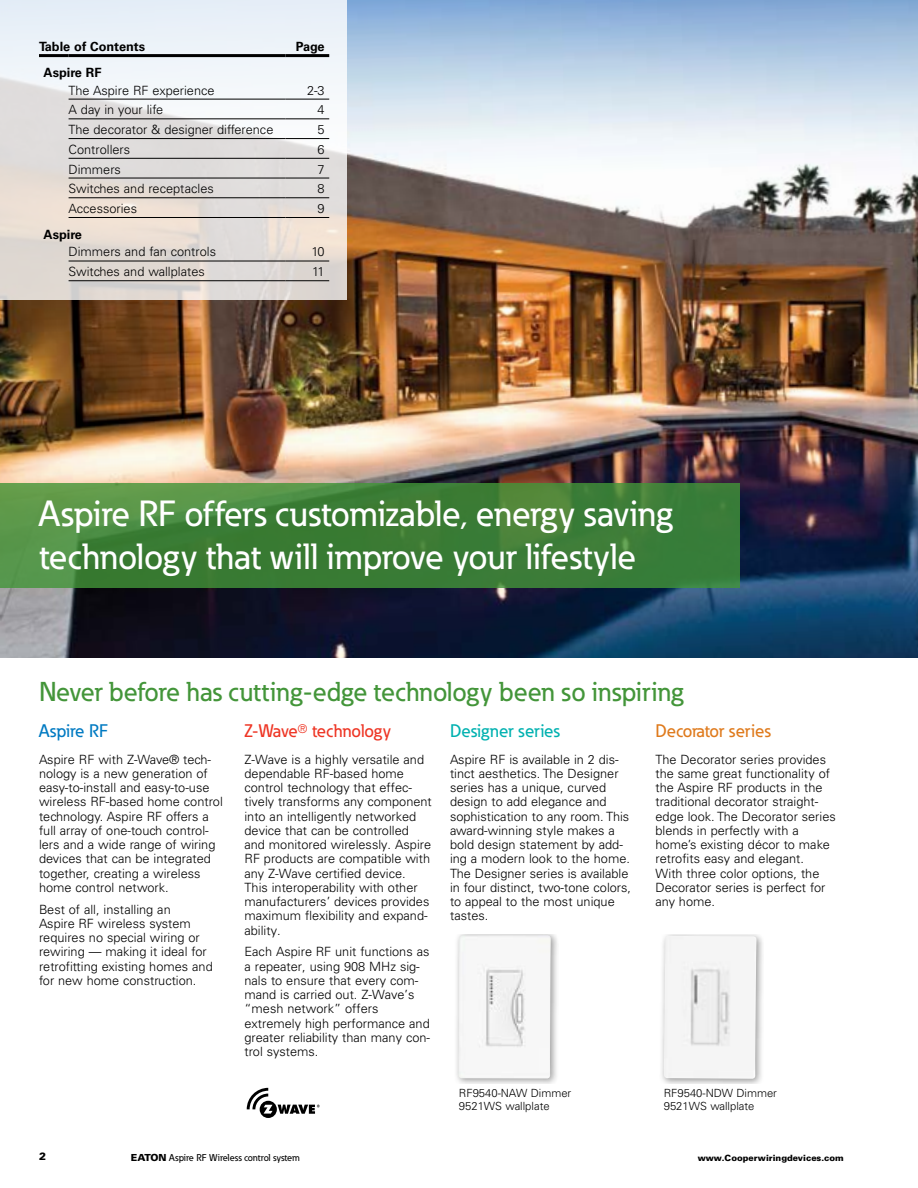
<style>
.page{position:relative;width:918px;height:1188px;background:#fff}
.page>*{position:absolute;margin:0;border:0;box-sizing:border-box;transform-origin:0 0}
.t1{font:500 36px/43.2px "Eaton";color:#fff}
.t2{font:500 27px "Eaton";color:#439539}
.t3{font:500 18px "Eaton";letter-spacing:-.005em;color:#ee3524}
.t4{font:500 18px "Eaton";color:#df7a1c}
.t5{font:500 18px "Eaton";color:#00b1b0}
.t6{font:500 18px "Eaton";letter-spacing:.005em;color:#007ac2}
.t7{font:300 12.75px/14.2px "Univers LT Std";color:#000}
.t8{font:700 12.75px "Univers LT Std";color:#000}
.t9{font:300 11.25px/12.8px "Univers LT Std";color:#000}
.t10{font:900 10.5px "Univers LT Std";color:#000}
.t11{font:500 9.75px "Eaton";color:#000}
.t12{font:900 8.7px "Univers LT Std";color:#000}
.s1{font-family:"Univers LT Std";font-weight:900}
</style>
<div class="page">
<img style="left:0;top:0;width:918px;height:658px">
<svg style="left:0;top:483px;width:740px;height:104px;fill:#3b7c38"></svg>
<div style="left:454px;top:934px;width:105px;height:150px;background:#000;opacity:.4"></div>
<img style="left:458px;top:935px;width:93px;height:144px">
<div style="left:659px;top:934px;width:105px;height:150px;background:#000;opacity:.4"></div>
<img style="left:664px;top:936px;width:92px;height:143px">
<svg style="left:0;top:0;width:347px;height:300px"></svg>
<hr style="left:285px;top:54px;width:44px;height:3px;background:#000">
<hr style="left:69px;top:99px;width:216px;height:1px;background:#000">
<hr style="left:285px;top:99px;width:44px;height:1px;background:#000">
<hr style="left:69px;top:119px;width:216px;height:1px;background:#000">
<hr style="left:285px;top:119px;width:44px;height:1px;background:#000">
<hr style="left:69px;top:138px;width:216px;height:1px;background:#000">
<hr style="left:285px;top:138px;width:44px;height:1px;background:#000">
<hr style="left:69px;top:158px;width:216px;height:1px;background:#000">
<hr style="left:285px;top:158px;width:44px;height:1px;background:#000">
<hr style="left:69px;top:178px;width:216px;height:1px;background:#000">
<hr style="left:285px;top:178px;width:44px;height:1px;background:#000">
<hr style="left:69px;top:198px;width:216px;height:1px;background:#000">
<hr style="left:285px;top:198px;width:44px;height:1px;background:#000">
<hr style="left:285px;top:217px;width:44px;height:1px;background:#000">
<hr style="left:39px;top:54px;width:30px;height:3px;background:#000">
<hr style="left:69px;top:54px;width:216px;height:3px;background:#000">
<hr style="left:69px;top:217px;width:216px;height:1px;background:#000">
<hr style="left:69px;top:261px;width:216px;height:1px;background:#000">
<hr style="left:285px;top:261px;width:44px;height:1px;background:#000">
<hr style="left:69px;top:280px;width:216px;height:1px;background:#000">
<hr style="left:285px;top:280px;width:44px;height:1px;background:#000">
<svg style="left:247px;top:1088px;width:73px;height:30px"></svg>
<p class="t8" style="left:39px;top:39px;width:108px">Table of Contents</p>
<p class="t8" style="left:296px;top:39px;width:30px">Page</p>
<p class="t8" style="left:44px;top:65px;width:60px">Aspire RF</p>
<p class="t7" style="left:69px;top:83px;width:148px">The Aspire RF experience</p>
<p class="t7" style="left:307px;top:83px;width:19px">2-3</p>
<p class="t7" style="left:69px;top:103px;width:96px">A day in your life</p>
<p class="t7" style="left:318px;top:103px;width:9px">4</p>
<p class="t7" style="left:69px;top:122px;width:206px">The decorator &amp; designer difference</p>
<p class="t7" style="left:318px;top:122px;width:9px">5</p>
<p class="t7" style="left:69px;top:142px;width:63px">Controllers</p>
<p class="t7" style="left:318px;top:142px;width:9px">6</p>
<p class="t7" style="left:69px;top:162px;width:54px">Dimmers</p>
<p class="t7" style="left:318px;top:162px;width:9px">7</p>
<p class="t7" style="left:69px;top:182px;width:147px">Switches and receptacles</p>
<p class="t7" style="left:318px;top:182px;width:9px">8</p>
<p class="t7" style="left:69px;top:201px;width:70px">Accessories</p>
<p class="t7" style="left:318px;top:201px;width:9px">9</p>
<p class="t8" style="left:44px;top:227px;width:40px">Aspire</p>
<p class="t7" style="left:69px;top:245px;width:149px">Dimmers and fan controls</p>
<p class="t7" style="left:312px;top:245px;width:15px">10</p>
<p class="t7" style="left:69px;top:265px;width:138px">Switches and wallplates</p>
<p class="t7" style="left:312px;top:265px;width:14px">11</p>
<h1 class="t1" style="left:39px;top:492px;width:635px">Aspire RF offers customizable, energy saving technology that will improve your lifestyle</h1>
<h2 class="t2" style="left:39px;top:675px;width:646px">Never before has cutting-edge technology been so inspiring</h2>
<h3 class="t6" style="left:39px;top:720px;width:70px">Aspire RF</h3>
<p class="t7" style="left:39px;top:752px;width:185px">Aspire RF with Z-Wave® tech&shy;nology is a new generation of easy-to-install and easy-to-use wireless RF-based home control technology. Aspire RF offers a full array of one-touch control&shy;lers and a wide range of wiring devices that can be integrated together, creating a wireless home control network.</p>
<p class="t7" style="left:39px;top:902px;width:175px">Best of all, installing an<br>Aspire RF wireless system requires no special wiring or rewiring — making it ideal for retrofitting existing homes and for new home construction.</p>
<h3 class="t3" style="left:244px;top:720px;width:148px">Z-Wave<sup>®</sup> technology</h3>
<p class="t7" style="left:244px;top:752px;width:189px">Z-Wave is a highly versatile and dependable RF-based home control technology that effec&shy;tively transforms any component into an intelligently networked device that can be controlled and monitored wirelessly. Aspire<br>RF products are compatible with any Z-Wave certified device.<br>This interoperability with other manufacturers’ devices provides maximum flexibility and expand&shy;ability.</p>
<p class="t7" style="left:244px;top:945px;width:187px">Each Aspire RF unit functions as a repeater, using 908 MHz sig&shy;nals to ensure that every com&shy;mand is carried out. Z-Wave’s “mesh network” offers extremely high performance and greater reliability than many con&shy;trol systems.</p>
<h3 class="t5" style="left:450px;top:720px;width:111px">Designer series</h3>
<p class="t7" style="left:450px;top:752px;width:183px">Aspire RF is available in 2 dis&shy;tinct aesthetics. The Designer series has a unique, curved design to add elegance and sophistication to any room. This award-winning style makes a bold design statement by add&shy;ing a modern look to the home.<br>The Designer series is available in four distinct, two-tone colors, to appeal to the most unique tastes.</p>
<h3 class="t4" style="left:656px;top:720px;width:117px">Decorator series</h3>
<p class="t7" style="left:656px;top:752px;width:182px">The Decorator series provides the same great functionality of the Aspire RF products in the traditional decorator straight&shy;edge look. The Decorator series blends in perfectly with a home’s existing décor to make retrofits easy and elegant.<br>With three color options, the<br>Decorator series is perfect for any home.</p>
<p class="t9" style="left:459px;top:1087px;width:114px">RF9540-NAW Dimmer<br>9521WS wallplate</p>
<p class="t9" style="left:664px;top:1087px;width:115px">RF9540-NDW Dimmer<br>9521WS wallplate</p>
<p class="t10" style="left:39px;top:1150px;width:9px">2</p>
<p class="t11" style="left:131px;top:1151px;width:170px"><span class="s1">EATON</span> Aspire RF Wireless control system</p>
<p class="t12" style="left:698px;top:1152px;width:148px">www.Cooperwiringdevices.com</p>
</div>
